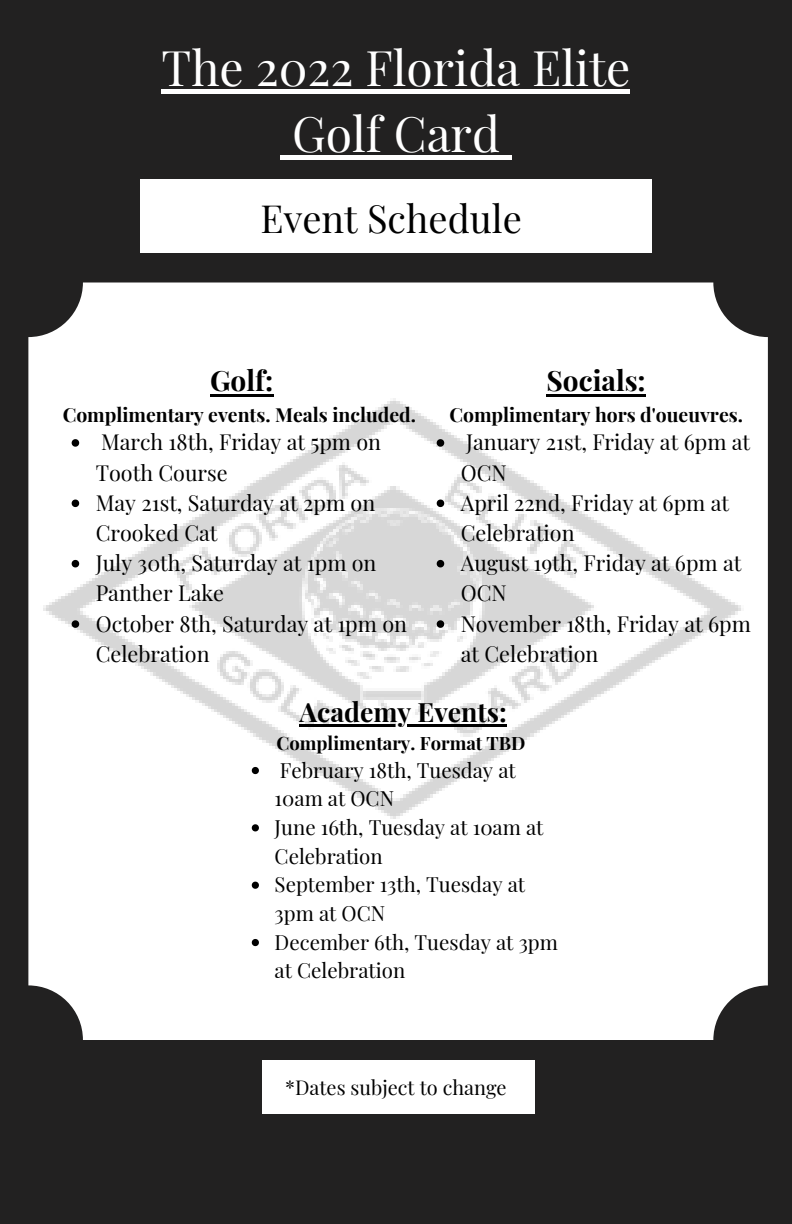
<style>
.page{position:relative;width:792px;height:1224px;background:#222121}
.page>*{position:absolute;margin:0;border:0;box-sizing:border-box;transform-origin:0 0}
.t1{font:48px "Playfair Display";color:#fff}
.t2{font:38px "Playfair Display";color:#000}
.t3{font:700 28px "Playfair Display";color:#000}
.t4{font:700 26.6px "Playfair Display";color:#000}
.t5{font:21.6px/30.2px "Playfair Display";color:#000}
.t6{font:20.4px/28.6px "Playfair Display";color:#000}
.t7{font:20px "Playfair Display";color:#000}
.t8{font:700 19.4px "Playfair Display";color:#000}
.t9{font:700 18.4px "Playfair Display";color:#000}
</style>
<div class="page">
<div style="left:28px;top:283px;width:740px;height:757px;background:#fff;border-radius:55px"></div>
<div style="left:140px;top:180px;width:512px;height:73px;background:#fff"></div>
<div style="left:262px;top:1060px;width:273px;height:54px;background:#fff"></div>
<img style="left:28px;top:396px;width:740px;height:432px">
<svg style="left:72px;top:439px;width:7px;height:8px"></svg>
<svg style="left:72px;top:500px;width:7px;height:7px"></svg>
<svg style="left:72px;top:560px;width:7px;height:7px"></svg>
<svg style="left:72px;top:620px;width:7px;height:8px"></svg>
<hr style="left:210px;top:394px;width:63px;height:2px;background:#000">
<hr style="left:162px;top:89px;width:468px;height:4px;background:#fff">
<hr style="left:280px;top:155px;width:12px;height:4px;background:#fff">
<hr style="left:292px;top:155px;width:208px;height:4px;background:#fff">
<hr style="left:500px;top:155px;width:12px;height:4px;background:#fff">
<svg style="left:437px;top:439px;width:7px;height:8px"></svg>
<svg style="left:437px;top:500px;width:7px;height:7px"></svg>
<svg style="left:437px;top:560px;width:7px;height:7px"></svg>
<svg style="left:437px;top:620px;width:7px;height:8px"></svg>
<hr style="left:547px;top:394px;width:99px;height:2px;background:#000">
<svg style="left:252px;top:767px;width:7px;height:7px"></svg>
<svg style="left:252px;top:824px;width:7px;height:7px"></svg>
<svg style="left:252px;top:882px;width:7px;height:7px"></svg>
<svg style="left:252px;top:939px;width:7px;height:7px"></svg>
<hr style="left:299px;top:724px;width:208px;height:2px;background:#000">
<p class="t1" style="left:162px;top:34px;width:470px">The 2022 Florida Elite</p>
<p class="t1" style="left:292px;top:100px;width:209px">Golf Card</p>
<p class="t2" style="left:261px;top:191px;width:263px">Event Schedule</p>
<p class="t3" style="left:210px;top:361px;width:65px">Golf:</p>
<p class="t8" style="left:63px;top:401px;width:355px">Complimentary events. Meals included.</p>
<p class="t5" style="left:96px;top:426px;width:287px">March 18th, Friday at 5pm on<br>Tooth Course</p>
<p class="t5" style="left:96px;top:487px;width:281px">May 21st, Saturday at 2pm on<br>Crooked Cat</p>
<p class="t5" style="left:96px;top:547px;width:282px">July 30th, Saturday at 1pm on<br>Panther Lake</p>
<p class="t5" style="left:96px;top:608px;width:313px">October 8th, Saturday at 1pm on<br>Celebration</p>
<p class="t3" style="left:547px;top:361px;width:101px">Socials:</p>
<p class="t8" style="left:449px;top:401px;width:295px">Complimentary hors d'oueuvres.</p>
<p class="t5" style="left:461px;top:426px;width:291px">January 21st, Friday at 6pm at<br>OCN</p>
<p class="t5" style="left:461px;top:487px;width:270px">April 22nd, Friday at 6pm at<br>Celebration</p>
<p class="t5" style="left:461px;top:547px;width:282px">August 19th, Friday at 6pm at<br>OCN</p>
<p class="t5" style="left:461px;top:608px;width:292px">November 18th, Friday at 6pm at Celebration</p>
<p class="t4" style="left:299px;top:693px;width:209px">Academy Events:</p>
<p class="t9" style="left:277px;top:730px;width:251px">Complimentary. Format TBD</p>
<p class="t6" style="left:275px;top:755px;width:243px">February 18th, Tuesday at<br>10am at OCN</p>
<p class="t6" style="left:275px;top:812px;width:270px">June 16th, Tuesday at 10am at<br>Celebration</p>
<p class="t6" style="left:275px;top:870px;width:252px">September 13th, Tuesday at<br>3pm at OCN</p>
<p class="t6" style="left:275px;top:927px;width:285px">December 6th, Tuesday at 3pm at Celebration</p>
<p class="t7" style="left:285px;top:1073px;width:223px">*Dates subject to change</p>
</div>
